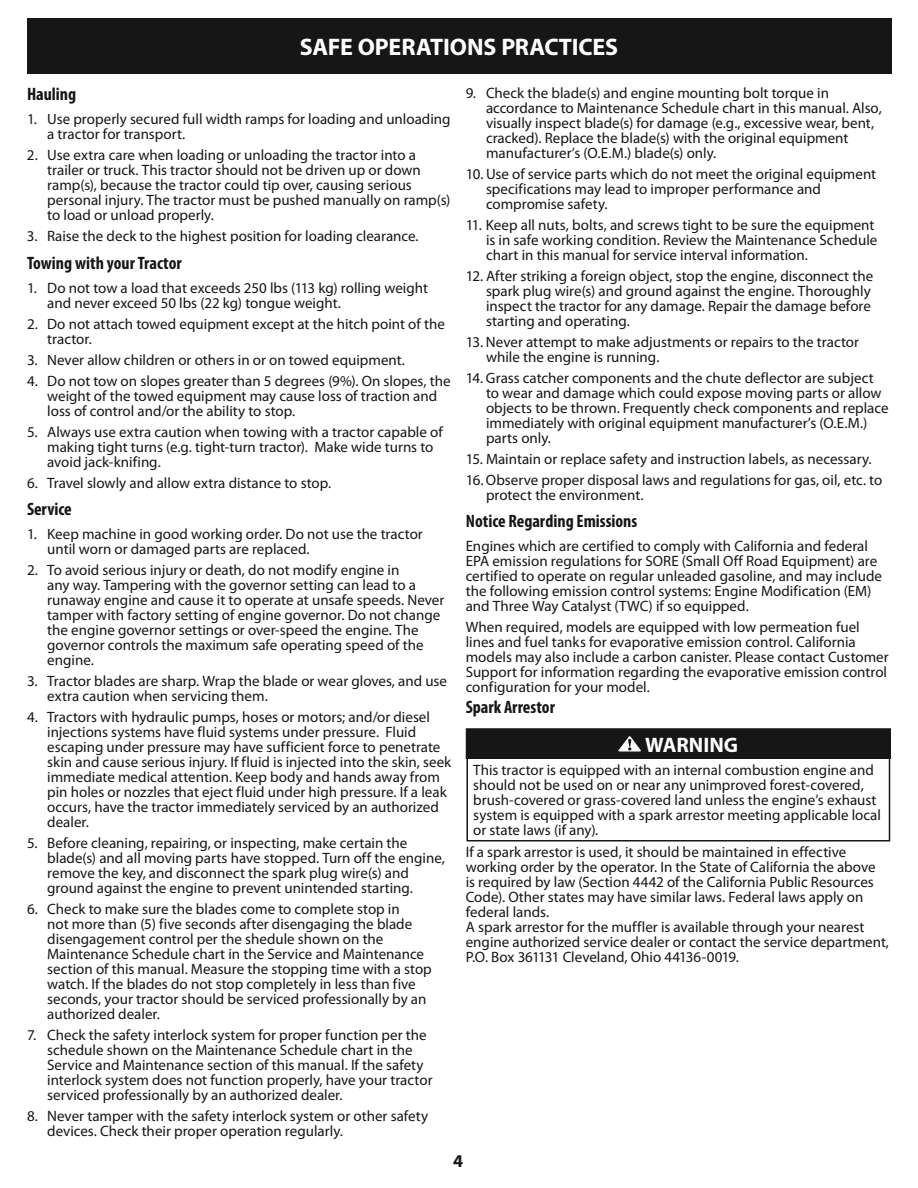
<style>
.page{position:relative;width:918px;height:1188px;background:#fff}
.page>*{position:absolute;margin:0;border:0;box-sizing:border-box;transform-origin:0 0}
.t1{font:700 24px "Myriad Pro";letter-spacing:-.005em;color:#fff}
.t2{font:700 21px "Myriad Pro";color:#fff}
.t3{font:700 condensed 18px "Myriad Pro";color:#161616}
.t4{font:700 18px "Myriad Pro";color:#161616}
.t5{font:15px/15px "Myriad Pro";color:#161616}
</style>
<div class="page">
<div style="left:27px;top:18px;width:864px;height:56px;background:#161616"></div>
<div style="left:467px;top:730px;width:423px;height:28px;background:#161616"></div>
<hr style="left:466px;top:728px;width:425px;height:3px;background:#161616">
<hr style="left:466px;top:731px;width:3px;height:25px;background:#161616">
<hr style="left:888px;top:731px;width:3px;height:25px;background:#161616">
<hr style="left:466px;top:756px;width:425px;height:3px;background:#161616">
<hr style="left:467px;top:759px;width:1px;height:81px;background:#161616">
<hr style="left:889px;top:759px;width:1px;height:81px;background:#161616">
<hr style="left:467px;top:840px;width:423px;height:2px;background:#161616">
<svg style="left:618px;top:736px;width:23px;height:16px"></svg>
<h1 class="t1" style="left:300px;top:38px;width:320px">SAFE OPERATIONS PRACTICES</h1>
<p class="t3" style="left:27px;top:87px;width:51px">Hauling</p>
<p class="t5" style="left:47px;top:112px;width:405px;text-indent:-20px">1. Use properly secured full width ramps for loading and unloading a tractor for transport.</p>
<p class="t5" style="left:47px;top:148px;width:405px;text-indent:-20px">2. Use extra care when loading or unloading the tractor into a trailer or truck. This tractor should not be driven up or down ramp(s), because the tractor could tip over, causing serious personal injury. The tractor must be pushed manually on ramp(s) to load or unload properly.</p>
<p class="t5" style="left:27px;top:229px;width:393px">3. Raise the deck to the highest position for loading clearance.</p>
<p class="t3" style="left:27px;top:256px;width:156px">Towing with your Tractor</p>
<p class="t5" style="left:47px;top:281px;width:382px;text-indent:-20px">1. Do not tow a load that exceeds 250 lbs (113 kg) rolling weight and never exceed 50 lbs (22 kg) tongue weight.</p>
<p class="t5" style="left:47px;top:317px;width:399px;text-indent:-20px">2. Do not attach towed equipment except at the hitch point of the tractor.</p>
<p class="t5" style="left:27px;top:353px;width:379px">3. Never allow children or others in or on towed equipment.</p>
<p class="t5" style="left:47px;top:374px;width:405px;text-indent:-20px">4. Do not tow on slopes greater than 5 degrees (9%). On slopes, the weight of the towed equipment may cause loss of traction and loss of control and/or the ability to stop.</p>
<p class="t5" style="left:47px;top:425px;width:397px;text-indent:-20px">5. Always use extra caution when towing with a tractor capable of making tight turns (e.g. tight-turn tractor). Make wide turns to avoid jack-knifing.</p>
<p class="t5" style="left:27px;top:476px;width:306px">6. Travel slowly and allow extra distance to stop.</p>
<p class="t3" style="left:27px;top:502px;width:46px">Service</p>
<p class="t5" style="left:47px;top:528px;width:377px;text-indent:-20px">1. Keep machine in good working order. Do not use the tractor until worn or damaged parts are replaced.</p>
<p class="t5" style="left:47px;top:564px;width:399px;text-indent:-20px">2. To avoid serious injury or death, do not modify engine in<br>any way. Tampering with the governor setting can lead to a runaway engine and cause it to operate at unsafe speeds. Never tamper with factory setting of engine governor. Do not change the engine governor settings or over-speed the engine. The governor controls the maximum safe operating speed of the engine.</p>
<p class="t5" style="left:47px;top:675px;width:401px;text-indent:-20px">3. Tractor blades are sharp. Wrap the blade or wear gloves, and use extra caution when servicing them.</p>
<p class="t5" style="left:47px;top:711px;width:406px;text-indent:-20px">4. Tractors with hydraulic pumps, hoses or motors; and/or diesel injections systems have fluid systems under pressure. Fluid escaping under pressure may have sufficient force to penetrate skin and cause serious injury. If fluid is injected into the skin, seek immediate medical attention. Keep body and hands away from pin holes or nozzles that eject fluid under high pressure. If a leak occurs, have the tractor immediately serviced by an authorized dealer.</p>
<p class="t5" style="left:47px;top:837px;width:399px;text-indent:-20px">5. Before cleaning, repairing, or inspecting, make certain the blade(s) and all moving parts have stopped. Turn off the engine, remove the key, and disconnect the spark plug wire(s) and ground against the engine to prevent unintended starting.</p>
<p class="t5" style="left:47px;top:903px;width:386px;text-indent:-20px">6. Check to make sure the blades come to complete stop in<br>not more than (5) five seconds after disengaging the blade disengagement control per the shedule shown on the Maintenance Schedule chart in the Service and Maintenance section of this manual. Measure the stopping time with a stop watch. If the blades do not stop completely in less than five seconds, your tractor should be serviced professionally by an authorized dealer.</p>
<p class="t5" style="left:47px;top:1029px;width:387px;text-indent:-20px">7. Check the safety interlock system for proper function per the schedule shown on the Maintenance Schedule chart in the Service and Maintenance section of this manual. If the safety interlock system does not function properly, have your tractor serviced professionally by an authorized dealer.</p>
<p class="t5" style="left:47px;top:1110px;width:383px;text-indent:-20px">8. Never tamper with the safety interlock system or other safety devices. Check their proper operation regularly.</p>
<p class="t5" style="left:486px;top:86px;width:397px;text-indent:-20px">9. Check the blade(s) and engine mounting bolt torque in accordance to Maintenance Schedule chart in this manual. Also, visually inspect blade(s) for damage (e.g., excessive wear, bent, cracked). Replace the blade(s) with the original equipment manufacturer’s (O.E.M.) blade(s) only.</p>
<p class="t5" style="left:486px;top:167px;width:392px;text-indent:-20px">10. Use of service parts which do not meet the original equipment specifications may lead to improper performance and compromise safety.</p>
<p class="t5" style="left:486px;top:218px;width:393px;text-indent:-20px">11. Keep all nuts, bolts, and screws tight to be sure the equipment is in safe working condition. Review the Maintenance Schedule chart in this manual for service interval information.</p>
<p class="t5" style="left:486px;top:269px;width:389px;text-indent:-20px">12. After striking a foreign object, stop the engine, disconnect the spark plug wire(s) and ground against the engine. Thoroughly inspect the tractor for any damage. Repair the damage before starting and operating.</p>
<p class="t5" style="left:486px;top:335px;width:375px;text-indent:-20px">13. Never attempt to make adjustments or repairs to the tractor while the engine is running.</p>
<p class="t5" style="left:486px;top:371px;width:404px;text-indent:-20px">14. Grass catcher components and the chute deflector are subject to wear and damage which could expose moving parts or allow objects to be thrown. Frequently check components and replace immediately with original equipment manufacturer’s (O.E.M.) parts only.</p>
<p class="t5" style="left:466px;top:452px;width:407px">15. Maintain or replace safety and instruction labels, as necessary.</p>
<p class="t5" style="left:486px;top:473px;width:398px;text-indent:-20px">16. Observe proper disposal laws and regulations for gas, oil, etc. to protect the environment.</p>
<p class="t3" style="left:466px;top:514px;width:173px">Notice Regarding Emissions</p>
<p class="t5" style="left:466px;top:540px;width:418px">Engines which are certified to comply with California and federal EPA emission regulations for SORE (Small Off Road Equipment) are certified to operate on regular unleaded gasoline, and may include the following emission control systems: Engine Modification (EM) and Three Way Catalyst (TWC) if so equipped.</p>
<p class="t5" style="left:466px;top:621px;width:424px">When required, models are equipped with low permeation fuel lines and fuel tanks for evaporative emission control. California models may also include a carbon canister. Please contact Customer Support for information regarding the evaporative emission control configuration for your model.</p>
<p class="t3" style="left:466px;top:700px;width:91px">Spark Arrestor</p>
<h2 class="t2" style="left:645px;top:736px;width:95px">WARNING</h2>
<p class="t5" style="left:473px;top:763px;width:409px">This tractor is equipped with an internal combustion engine and should not be used on or near any unimproved forest-covered, brush-covered or grass-covered land unless the engine’s exhaust system is equipped with a spark arrestor meeting applicable local or state laws (if any).</p>
<p class="t5" style="left:466px;top:845px;width:425px">If a spark arrestor is used, it should be maintained in effective working order by the operator. In the State of California the above<br>is required by law (Section 4442 of the California Public Resources Code). Other states may have similar laws. Federal laws apply on federal lands.<br>A spark arrestor for the muffler is available through your nearest engine authorized service dealer or contact the service department, P.O. Box 361131 Cleveland, Ohio 44136-0019.</p>
<p class="t4" style="left:453px;top:1155px;width:11px">4</p>
</div>
